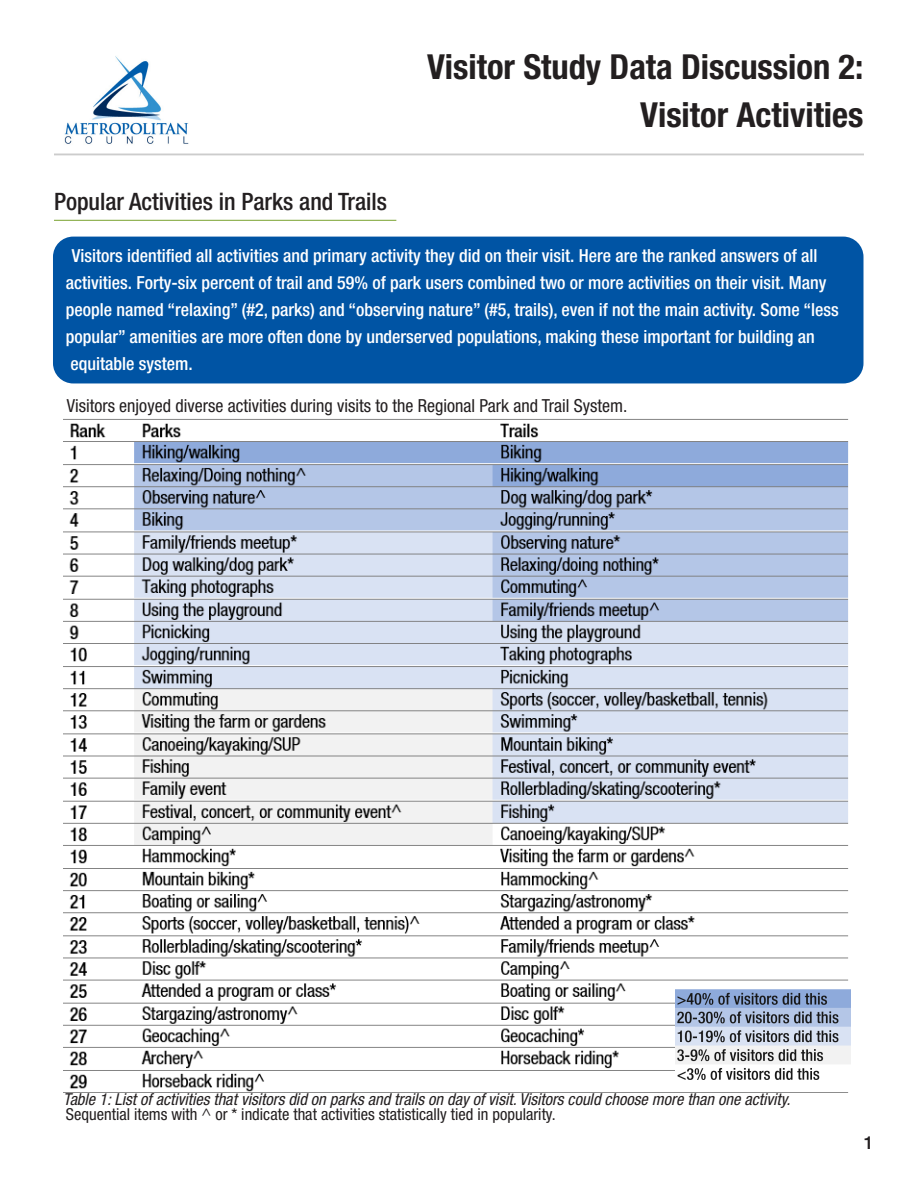
<style>
.page{position:relative;width:918px;height:1188px;background:#fff}
.page>*{position:absolute;margin:0;border:0;box-sizing:border-box;transform-origin:0 0}
.t1{font:700 condensed 34.5px "Helvetica Neue LT Std";color:#231f20}
.t2{font:500 condensed 24px "Helvetica Neue LT Std";color:#231f20}
.t3{font:500 condensed 18px/27px "Helvetica Neue LT Std";color:#fff}
.t4{font:condensed 18px "Helvetica Neue LT Std";color:#231f20}
.t5{font:500 18px "Helvetica Neue LT Std";color:#231f20}
.t6{font:italic condensed 16.5px "Helvetica Neue LT Std";color:#231f20}
.t7{font:condensed 16.5px "Helvetica Neue LT Std";color:#231f20}
</style>
<div class="page">
<img style="left:63px;top:419px;width:786px;height:673px">
<img style="left:675px;top:989px;width:176px;height:93px">
<div style="left:53px;top:237px;width:810px;height:146px;background:#0054a4;border-radius:20px"></div>
<img style="left:54px;top:56px;width:144px;height:98px">
<hr style="left:54px;top:154px;width:810px;height:1px;background:#ccc">
<hr style="left:54px;top:220px;width:342px;height:1px;background:#78a22f">
<p class="t2" style="left:54px;top:187px;width:335px">Popular Activities in Parks and Trails</p>
<p class="t1" style="left:427px;top:45px;width:438px">Visitor Study Data Discussion 2:</p>
<p class="t1" style="left:640px;top:93px;width:225px">Visitor Activities</p>
<p class="t3" style="left:66px;top:242px;width:774px;text-indent:6px">Visitors identified all activities and primary activity they did on their visit. Here are the ranked answers of all activities. Forty-six percent of trail and 59% of park users combined two or more activities on their visit. Many people named “relaxing” (#2, parks) and “observing nature” (#5, trails), even if not the main activity. Some “less popular” amenities are more often done by underserved populations, making these important for building an equitable system.</p>
<p class="t4" style="left:67px;top:395px;width:562px">Visitors enjoyed diverse activities during visits to the Regional Park and Trail System.</p>
<p class="t6" style="left:63px;top:1090px;width:729px">Table 1: List of activities that visitors did on parks and trails on day of visit. Visitors could choose more than one activity.</p>
<p class="t7" style="left:66px;top:1105px;width:491px">Sequential items with ^ or * indicate that activities statistically tied in popularity.</p>
<p class="t5" style="left:864px;top:1132px;width:12px">1</p>
</div>
